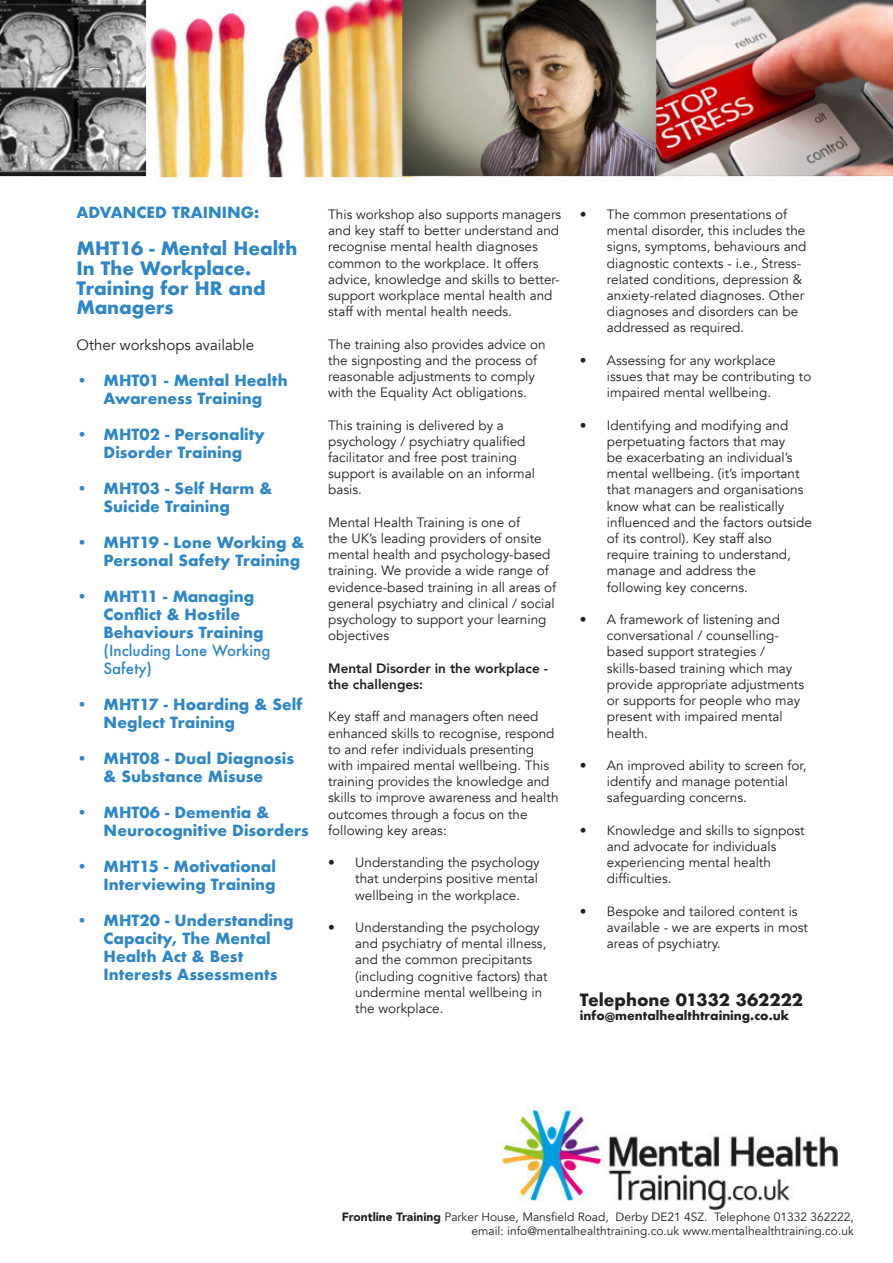
<style>
.page{position:relative;width:893px;height:1263px;background:#fff}
.page>*{position:absolute;margin:0;border:0;box-sizing:border-box;transform-origin:0 0}
.t1{font:700 18px/19.5px "Futura";color:#2d86c7}
.t2{font:700 16.5px "Futura";color:#231f20}
.t3{font:700 15px/18px "Futura";color:#2d86c7}
.t4{font:15px "Avenir";color:#231f20}
.t5{font:13.5px/16.2px "Avenir";color:#231f20}
.t6{font:800 13.5px/16.2px "Avenir";color:#231f20}
.t7{font:12px "Avenir";color:#231f20}
.t8{font:700 12px "Futura";color:#231f20}
.s1{font-weight:500}
.s2{font-weight:900}
</style>
<div class="page">
<img style="left:0;top:0;width:893px;height:1210px">
<p class="t3" style="left:77px;top:203px;width:184px">ADVANCED TRAINING:</p>
<p class="t1" style="left:77px;top:239px;width:222px">MHT16 - Mental Health<br>In The Workplace.<br>Training for HR and<br>Managers</p>
<p class="t4" style="left:77px;top:336px;width:179px">Other workshops available</p>
<p class="t3" style="left:77px;top:371px;width:213px;text-align:center">• MHT01 - Mental Health<br>Awareness Training</p>
<p class="t3" style="left:77px;top:425px;width:190px;text-align:center">• MHT02 - Personality<br>Disorder Training</p>
<p class="t3" style="left:104px;top:479px;width:170px;text-indent:-27px">• MHT03 - Self Harm &amp;<br>Suicide Training</p>
<p class="t3" style="left:77px;top:533px;width:229px;text-align:right">• MHT19 - Lone Working &amp;<br>Personal Safety Training</p>
<p class="t3" style="left:104px;top:587px;width:168px;text-indent:-27px">• MHT11 - Managing<br>Conflict &amp; Hostile<br>Behaviours Training <span class="s1">(Including Lone Working<br>Safety)</span></p>
<p class="t3" style="left:104px;top:695px;width:200px;text-indent:-27px">• MHT17 - Hoarding &amp; Self<br>Neglect Training</p>
<p class="t3" style="left:77px;top:749px;width:219px;text-align:center">• MHT08 - Dual Diagnosis &amp; Substance Misuse</p>
<p class="t3" style="left:104px;top:803px;width:207px;text-indent:-27px">• MHT06 - Dementia &amp;<br>Neurocognitive Disorders</p>
<p class="t3" style="left:77px;top:857px;width:201px;text-align:right">• MHT15 - Motivational<br>Interviewing Training</p>
<p class="t3" style="left:104px;top:911px;width:192px;text-indent:-27px">• MHT20 - Understanding<br>Capacity, The Mental<br>Health Act &amp; Best<br>Interests Assessments</p>
<p class="t5" style="left:328px;top:207px;width:234px">This workshop also supports managers and key staff to better understand and recognise mental health diagnoses common to the workplace. It offers advice, knowledge and skills to better&shy;support workplace mental health and staff with mental health needs.</p>
<p class="t5" style="left:328px;top:336px;width:219px">The training also provides advice on the signposting and the process of reasonable adjustments to comply with the Equality Act obligations.</p>
<p class="t5" style="left:328px;top:417px;width:208px">This training is delivered by a psychology / psychiatry qualified facilitator and free post training support is available on an informal basis.</p>
<p class="t5" style="left:328px;top:514px;width:229px">Mental Health Training is one of<br>the UK’s leading providers of onsite mental health and psychology-based training. We provide a wide range of evidence-based training in all areas of general psychiatry and clinical / social psychology to support your learning objectives</p>
<p class="t6" style="left:328px;top:660px;width:221px">Mental Disorder in the workplace - the challenges:</p>
<p class="t5" style="left:328px;top:709px;width:232px">Key staff and managers often need enhanced skills to recognise, respond to and refer individuals presenting with impaired mental wellbeing. This training provides the knowledge and skills to improve awareness and health outcomes through a focus on the following key areas:</p>
<p class="t5" style="left:355px;top:855px;width:186px;text-align:justify;text-indent:-27px">• Understanding the psychology that underpins positive mental wellbeing in the workplace.</p>
<p class="t5" style="left:355px;top:919px;width:194px;text-indent:-27px">• Understanding the psychology and psychiatry of mental illness, and the common precipitants (including cognitive factors) that undermine mental wellbeing in the workplace.</p>
<p class="t5" style="left:607px;top:207px;width:201px;text-indent:-27px">• The common presentations of mental disorder, this includes the signs, symptoms, behaviours and diagnostic contexts - i.e., Stress&shy;related conditions, depression &amp; anxiety-related diagnoses. Other diagnoses and disorders can be addressed as required.</p>
<p class="t5" style="left:607px;top:352px;width:206px;text-indent:-27px">• Assessing for any workplace issues that may be contributing to impaired mental wellbeing.</p>
<p class="t5" style="left:607px;top:417px;width:207px;text-indent:-27px">• Identifying and modifying and perpetuating factors that may<br>be exacerbating an individual’s mental wellbeing. (it’s important that managers and organisations know what can be realistically influenced and the factors outside of its control). Key staff also require training to understand, manage and address the following key concerns.</p>
<p class="t5" style="left:607px;top:612px;width:199px;text-indent:-27px">• A framework of listening and conversational / counselling&shy;based support strategies / skills-based training which may provide appropriate adjustments or supports for people who may present with impaired mental health.</p>
<p class="t5" style="left:607px;top:757px;width:201px;text-indent:-27px">• An improved ability to screen for, identify and manage potential safeguarding concerns.</p>
<p class="t5" style="left:607px;top:822px;width:199px;text-indent:-27px">• Knowledge and skills to signpost and advocate for individuals experiencing mental health difficulties.</p>
<p class="t5" style="left:607px;top:903px;width:202px;text-indent:-27px">• Bespoke and tailored content is available - we are experts in most areas of psychiatry.</p>
<p class="t2" style="left:580px;top:987px;width:225px">Telephone 01332 362222</p>
<p class="t8" style="left:580px;top:1007px;width:211px">info@mentalhealthtraining.co.uk</p>
<p class="t7" style="left:342px;top:1210px;width:513px"><span class="s2">Frontline Training</span> Parker House, Mansfield Road, Derby DE21 4SZ. Telephone 01332 362222,</p>
<p class="t7" style="left:472px;top:1224px;width:384px">email: info@mentalhealthtraining.co.uk www.mentalhealthtraining.co.uk</p>
</div>
